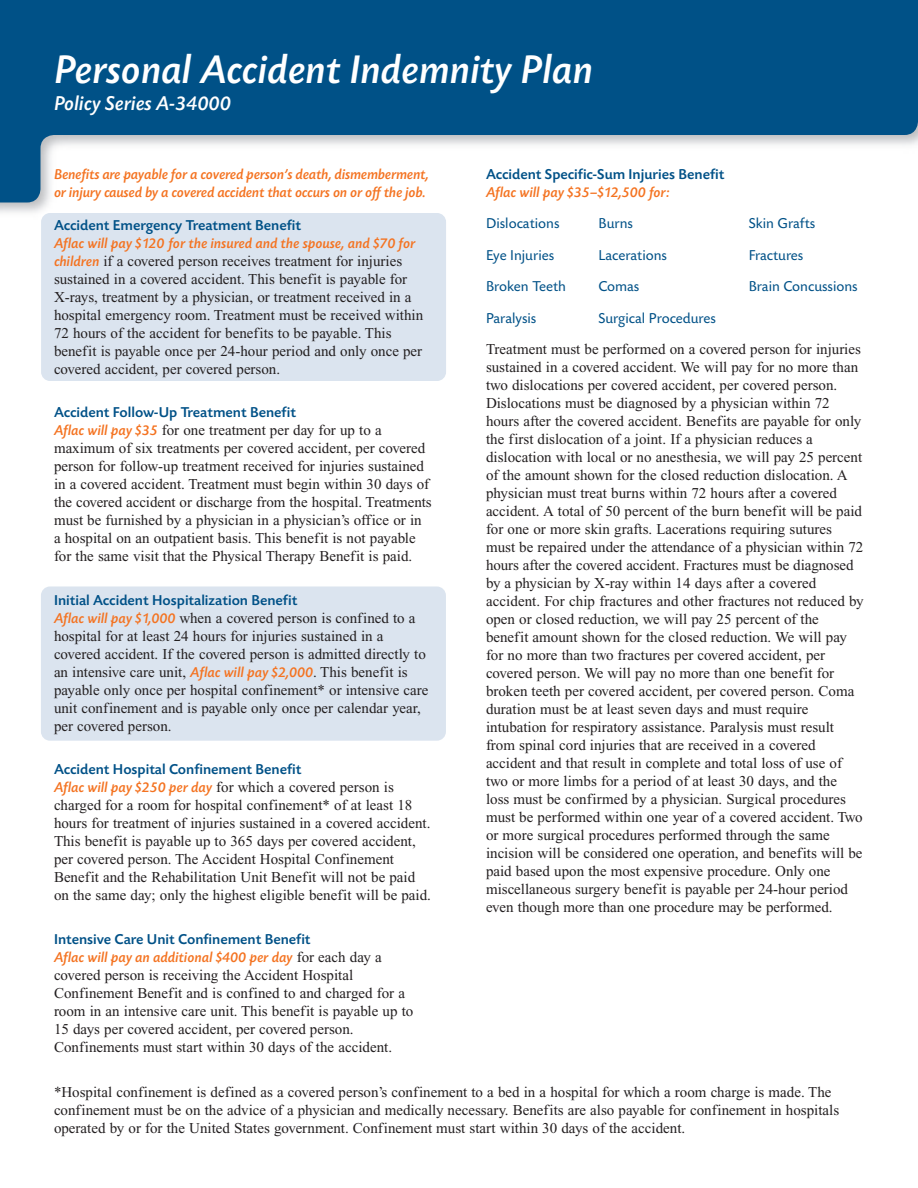
<style>
.page{position:relative;width:918px;height:1188px;background:#fff}
.page>*{position:absolute;margin:0;border:0;box-sizing:border-box;transform-origin:0 0}
.t1{font:italic 500 42px "Aflac Today SB";color:#fff}
.t2{font:italic 500 21px "Aflac Today SB";color:#fff}
.t3{font:15px/18px "Times";color:#231f20}
.t4{font:500 15px/18px "Aflac Today SB";color:#005187}
.t5{font:italic 500 15px/18px "Aflac Today SB";letter-spacing:-.01em;color:#f47321}
.t6{font:15px "Aflac Today SB";color:#005187}
.s1{font-family:"Aflac Today SB";font-weight:500;font-style:italic;color:#f47321}
.s2{font-style:italic;color:#f47321}
.s3{font-family:"Times";font-weight:400;color:#231f20}
</style>
<div class="page">
<svg style="left:0;top:0;width:918px;height:202px;fill:#005187"></svg>
<div style="left:41px;top:586px;width:405px;height:155px;background:#dbe4ef;border-radius:9px"></div>
<div style="left:41px;top:213px;width:405px;height:168px;background:#dbe4ef;border-radius:9px"></div>
<h1 class="t1" style="left:54px;top:54px;width:540px">Personal Accident Indemnity Plan</h1>
<h2 class="t2" style="left:54px;top:96px;width:178px">Policy Series A-34000</h2>
<p class="t5" style="left:54px;top:167px;width:376px">Benefits are payable for a covered person’s death, dismemberment, or injury caused by a covered accident that occurs on or off the job.</p>
<p class="t4" style="left:54px;top:218px;width:249px">Accident Emergency Treatment Benefit</p>
<p class="t5" style="left:54px;top:236px;width:363px">Aflac will pay $120 for the insured and the spouse, and $70 for</p>
<p class="t3" style="left:54px;top:253px;width:371px"><span class="s1">children</span> if a covered person receives treatment for injuries sustained in a covered accident. This benefit is payable for X-rays, treatment by a physician, or treatment received in a hospital emergency room. Treatment must be received within 72 hours of the accident for benefits to be payable. This benefit is payable once per 24-hour period and only once per covered accident, per covered person.</p>
<p class="t4" style="left:54px;top:405px;width:244px">Accident Follow-Up Treatment Benefit</p>
<p class="t3" style="left:54px;top:423px;width:379px"><span class="s1">Aflac will pay $35</span> for one treatment per day for up to a maximum of six treatments per covered accident, per covered person for follow-up treatment received for injuries sustained in a covered accident. Treatment must begin within 30 days of the covered accident or discharge from the hospital. Treatments must be furnished by a physician in a physician’s office or in a hospital on an outpatient basis. This benefit is not payable for the same visit that the Physical Therapy Benefit is paid.</p>
<p class="t4" style="left:54px;top:593px;width:245px">Initial Accident Hospitalization Benefit</p>
<p class="t3" style="left:54px;top:610px;width:376px"><span class="s1">Aflac will pay $1,000</span> when a covered person is confined to a hospital for at least 24 hours for injuries sustained in a covered accident. If the covered person is admitted directly to an intensive care unit, <span class="s1">Aflac will pay $2,000</span>. This benefit is payable only once per hospital confinement* or intensive care unit confinement and is payable only once per calendar year, per covered person.</p>
<p class="t4" style="left:54px;top:762px;width:249px">Accident Hospital Confinement Benefit</p>
<p class="t3" style="left:54px;top:780px;width:379px"><span class="s1">Aflac will pay $250 per day</span> for which a covered person is charged for a room for hospital confinement* of at least 18 hours for treatment of injuries sustained in a covered accident.<br>This benefit is payable up to 365 days per covered accident, per covered person. The Accident Hospital Confinement Benefit and the Rehabilitation Unit Benefit will not be paid on the same day; only the highest eligible benefit will be paid.</p>
<p class="t4" style="left:54px;top:932px;width:329px">Intensive Care Unit Confinement Benefit<br><span class="s2">Aflac will pay an additional $400 per day</span> <span class="s3">for each day a</span></p>
<p class="t3" style="left:54px;top:967px;width:361px">covered person is receiving the Accident Hospital Confinement Benefit and is confined to and charged for a room in an intensive care unit. This benefit is payable up to 15 days per covered accident, per covered person.<br>Confinements must start within 30 days of the accident.</p>
<p class="t4" style="left:486px;top:167px;width:240px">Accident Specific-Sum Injuries Benefit</p>
<p class="t5" style="left:486px;top:185px;width:185px">Aflac will pay $35–$12,500 for:</p>
<p class="t6" style="left:486px;top:218px;width:75px">Dislocations</p>
<p class="t6" style="left:599px;top:218px;width:36px">Burns</p>
<p class="t6" style="left:749px;top:218px;width:68px">Skin Grafts</p>
<p class="t6" style="left:486px;top:250px;width:70px">Eye Injuries</p>
<p class="t6" style="left:598px;top:250px;width:70px">Lacerations</p>
<p class="t6" style="left:749px;top:250px;width:56px">Fractures</p>
<p class="t6" style="left:486px;top:281px;width:82px">Broken Teeth</p>
<p class="t6" style="left:599px;top:281px;width:42px">Comas</p>
<p class="t6" style="left:749px;top:281px;width:111px">Brain Concussions</p>
<p class="t6" style="left:486px;top:313px;width:52px">Paralysis</p>
<p class="t6" style="left:598px;top:313px;width:119px">Surgical Procedures</p>
<p class="t3" style="left:486px;top:342px;width:379px">Treatment must be performed on a covered person for injuries sustained in a covered accident. We will pay for no more than two dislocations per covered accident, per covered person.<br>Dislocations must be diagnosed by a physician within 72 hours after the covered accident. Benefits are payable for only the first dislocation of a joint. If a physician reduces a dislocation with local or no anesthesia, we will pay 25 percent of the amount shown for the closed reduction dislocation. A physician must treat burns within 72 hours after a covered accident. A total of 50 percent of the burn benefit will be paid for one or more skin grafts. Lacerations requiring sutures must be repaired under the attendance of a physician within 72 hours after the covered accident. Fractures must be diagnosed by a physician by X-ray within 14 days after a covered accident. For chip fractures and other fractures not reduced by open or closed reduction, we will pay 25 percent of the benefit amount shown for the closed reduction. We will pay for no more than two fractures per covered accident, per covered person. We will pay no more than one benefit for broken teeth per covered accident, per covered person. Coma duration must be at least seven days and must require intubation for respiratory assistance. Paralysis must result from spinal cord injuries that are received in a covered accident and that result in complete and total loss of use of two or more limbs for a period of at least 30 days, and the loss must be confirmed by a physician. Surgical procedures must be performed within one year of a covered accident. Two or more surgical procedures performed through the same incision will be considered one operation, and benefits will be paid based upon the most expensive procedure. Only one miscellaneous surgery benefit is payable per 24-hour period even though more than one procedure may be performed.</p>
<p class="t3" style="left:54px;top:1084px;width:787px">*Hospital confinement is defined as a covered person’s confinement to a bed in a hospital for which a room charge is made. The confinement must be on the advice of a physician and medically necessary. Benefits are also payable for confinement in hospitals operated by or for the United States government. Confinement must start within 30 days of the accident.</p>
</div>
